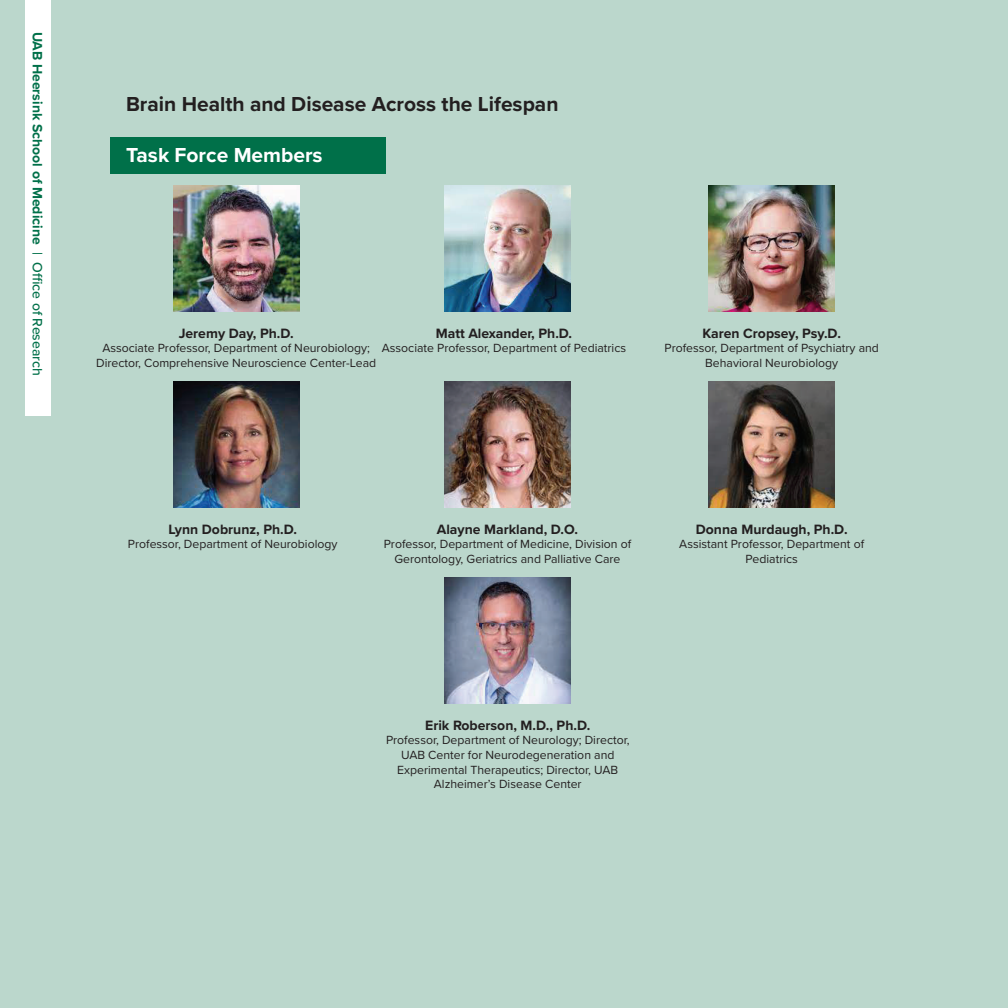
<style>
.page{position:relative;width:1008px;height:1008px;background:#bbd7cc}
.page>*{position:absolute;margin:0;border:0;box-sizing:border-box;transform-origin:0 0}
.t1{font:700 21px "Proxima Nova";color:#231f20}
.t2{font:700 21px "Proxima Nova";color:#fff}
.t3{font:700 14px "Proxima Nova";color:#231f20}
.t4{font:700 14px "Proxima Nova";color:#007049}
.t5{font:12.25px/14.7px "Proxima Nova";color:#231f20;text-align:center}
.s1{font-weight:500}
</style>
<div class="page">
<div style="left:25px;top:0;width:25px;height:416px;background:#fff"></div>
<img style="left:173px;top:186px;width:126px;height:126px">
<img style="left:444px;top:382px;width:126px;height:126px">
<img style="left:709px;top:382px;width:126px;height:126px">
<img style="left:174px;top:382px;width:126px;height:126px">
<img style="left:445px;top:186px;width:126px;height:126px">
<img style="left:445px;top:577px;width:126px;height:126px">
<div style="left:110px;top:137px;width:276px;height:37px;background:#007049"></div>
<img style="left:709px;top:186px;width:126px;height:126px">
<p class="t4" style="left:48px;top:32px;width:346px;rotate:90deg">UAB Heersink School of Medicine <span class="s1">| Office of Research</span></p>
<h1 class="t1" style="left:126px;top:88px;width:434px">Brain Health and Disease Across the Lifespan</h1>
<h1 class="t2" style="left:126px;top:139px;width:198px">Task Force Members</h1>
<p class="t3" style="left:436px;top:323px;width:138px">Matt Alexander, Ph.D.</p>
<p class="t5" style="left:382px;top:340px;width:246px">Associate Professor, Department of Pediatrics</p>
<p class="t3" style="left:179px;top:323px;width:117px">Jeremy Day, Ph.D.</p>
<p class="t5" style="left:96px;top:340px;width:282px">Associate Professor, Department of Neurobiology;<br>Director, Comprehensive Neuroscience Center-Lead</p>
<p class="t3" style="left:703px;top:323px;width:140px">Karen Cropsey, Psy.D.</p>
<p class="t5" style="left:664px;top:340px;width:216px">Professor, Department of Psychiatry and<br>Behavioral Neurobiology</p>
<p class="t3" style="left:168px;top:519px;width:130px">Lynn Dobrunz, Ph.D.</p>
<p class="t5" style="left:128px;top:536px;width:211px">Professor, Department of Neurobiology</p>
<p class="t3" style="left:437px;top:519px;width:143px">Alayne Markland, D.O.</p>
<p class="t5" style="left:384px;top:536px;width:249px">Professor, Department of Medicine, Division of<br>Gerontology, Geriatrics and Palliative Care</p>
<p class="t3" style="left:696px;top:519px;width:153px">Donna Murdaugh, Ph.D.</p>
<p class="t5" style="left:679px;top:536px;width:186px">Assistant Professor, Department of<br>Pediatrics</p>
<p class="t3" style="left:425px;top:715px;width:167px">Erik Roberson, M.D., Ph.D.</p>
<p class="t5" style="left:386px;top:732px;width:245px">Professor, Department of Neurology; Director, UAB Center for Neurodegeneration and Experimental Therapeutics; Director, UAB Alzheimer’s Disease Center</p>
</div>
